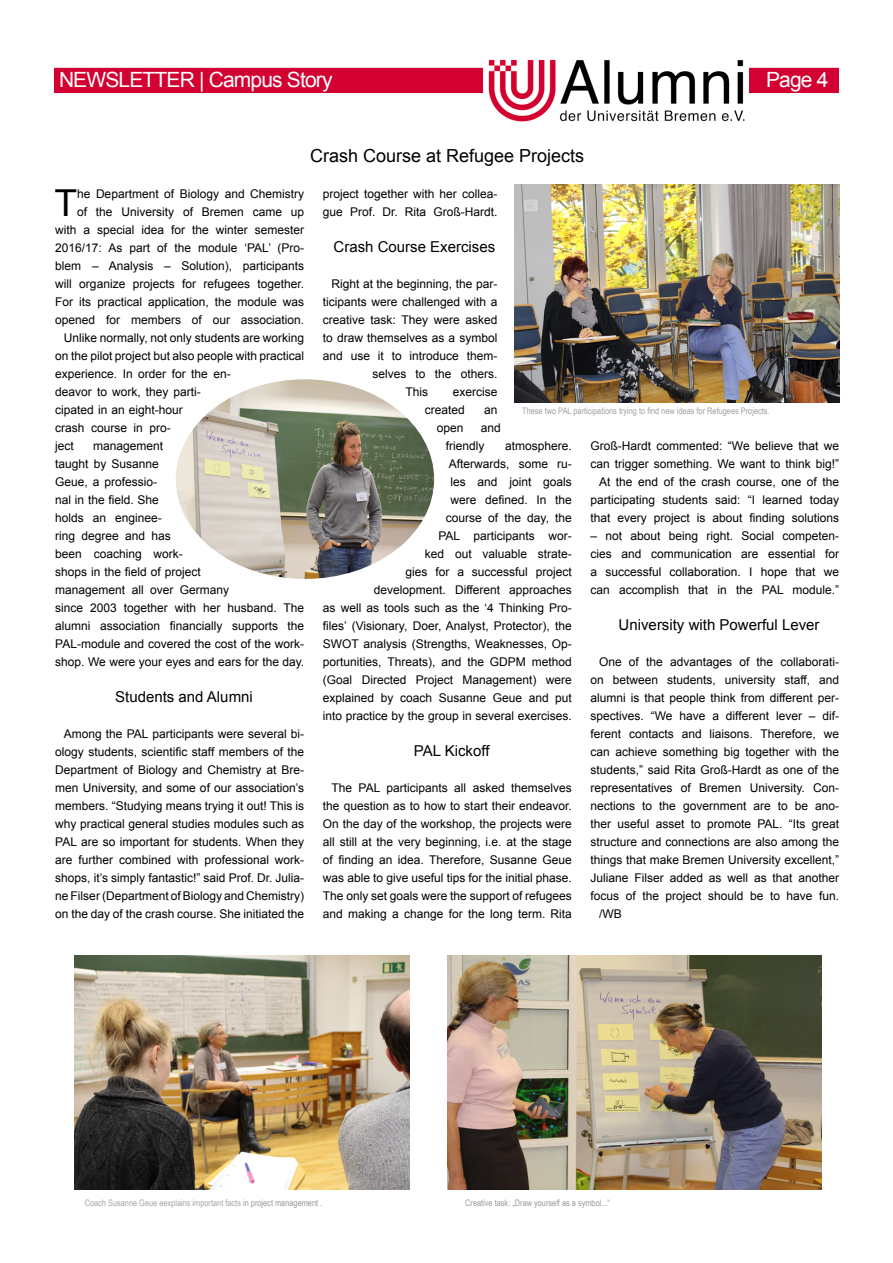
<style>
.page{position:relative;width:893px;height:1263px;background:#fff}
.page>*{position:absolute;margin:0;border:0;box-sizing:border-box;transform-origin:0 0}
.t1{font:37.2px "Arial";color:#000}
.t2{font:21px "Arial";letter-spacing:-.04em;color:#fff}
.t3{font:18px "Arial";color:#000}
.t4{font:15px "Arial";color:#000}
.t5{font:12px/18px "Arial";color:#000}
.t6{font:9px "Arial Narrow";color:#9ea0a2}
.t7{font:9px "Arial Narrow";color:#a5a6a8}
.t8{font:9px "Arial Narrow";color:#98999b}
.s1{color:#98999b}
</style>
<div class="page">
<div style="left:54px;top:68px;width:785px;height:25px;background:#d30032"></div>
<img style="left:485px;top:59px;width:264px;height:63px">
<img style="left:514px;top:184px;width:325px;height:219px">
<img style="left:75px;top:955px;width:334px;height:234px">
<img style="left:176px;top:379px;width:258px;height:200px">
<img style="left:448px;top:955px;width:373px;height:234px">
<h2 class="t2" style="left:59px;top:66px;width:275px">NEWSLETTER | Campus Story</h2>
<h2 class="t2" style="left:766px;top:66px;width:64px">Page 4</h2>
<h3 class="t3" style="left:310px;top:144px;width:276px">Crash Course at Refugee Projects</h3>
<h1 class="t1" style="left:54px;top:179px;width:24px">T</h1>
<p class="t5" style="left:77px;top:185px;width:229px">he Department of Biology and Chemistry</p>
<p class="t5" style="left:77px;top:203px;width:229px">of the University of Bremen came up</p>
<p class="t5" style="left:55px;top:221px;width:250px">with a special idea for the winter semester</p>
<p class="t5" style="left:55px;top:239px;width:250px">2016/17: As part of the module ‘PAL’ (Pro-</p>
<p class="t5" style="left:55px;top:257px;width:250px">blem – Analysis – Solution), participants</p>
<p class="t5" style="left:55px;top:275px;width:251px">will organize projects for refugees together.</p>
<p class="t5" style="left:55px;top:293px;width:250px">For its practical application, the module was</p>
<p class="t5" style="left:55px;top:311px;width:250px">opened for members of our association.</p>
<p class="t5" style="left:64px;top:329px;width:242px">Unlike normally, not only students are working</p>
<p class="t5" style="left:55px;top:347px;width:250px">on the pilot project but also people with practical</p>
<p class="t5" style="left:55px;top:365px;width:177px">experience. In order for the en-</p>
<p class="t5" style="left:55px;top:383px;width:147px">deavor to work, they parti-</p>
<p class="t5" style="left:55px;top:401px;width:129px">cipated in an eight-hour</p>
<p class="t5" style="left:55px;top:419px;width:117px">crash course in pro-</p>
<p class="t5" style="left:55px;top:437px;width:20px">ject</p>
<p class="t5" style="left:55px;top:437px;width:251px;text-indent:38px">management<br>taught by Susanne<br>Geue, a professio-<br>nal in the field. She<br>holds an enginee-<br>ring degree and has<br>been coaching work-<br>shops in the field of project<br>management all over Germany<br>since 2003 together with her husband. The alumni association financially supports the<br>PAL-module and covered the cost of the work&shy;shop. We were your eyes and ears for the day.</p>
<p class="t4" style="left:115px;top:687px;width:139px">Students and Alumni</p>
<p class="t5" style="left:55px;top:725px;width:251px;text-align:justify;text-indent:9px">Among the PAL participants were several bi&shy;ology students, scientific staff members of the Department of Biology and Chemistry at Bre&shy;men University, and some of our association’s members. “Studying means trying it out! This is why practical general studies modules such as PAL are so important for students. When they are further combined with professional work&shy;shops, it’s simply fantastic!” said Prof. Dr. Julia&shy;ne Filser (Department of Biology and Chemistry) on the day of the crash course. She initiated the</p>
<p class="t5" style="left:323px;top:185px;width:176px">project together with her collea&shy;gue Prof. Dr. Rita Groß-Hardt.</p>
<p class="t4" style="left:334px;top:237px;width:163px">Crash Course Exercises</p>
<p class="t5" style="left:331px;top:275px;width:167px">Right at the beginning, the par-</p>
<p class="t5" style="left:323px;top:293px;width:176px">ticipants were challenged with a</p>
<p class="t5" style="left:323px;top:311px;width:176px">creative task: They were asked</p>
<p class="t5" style="left:323px;top:329px;width:176px">to draw themselves as a symbol</p>
<p class="t5" style="left:323px;top:347px;width:176px">and use it to introduce them-</p>
<p class="t5" style="left:372px;top:365px;width:126px">selves to the others.</p>
<p class="t5" style="left:405px;top:383px;width:24px">This</p>
<p class="t5" style="left:425px;top:383px;width:74px;text-indent:28px">exercise created</p>
<p class="t5" style="left:484px;top:401px;width:15px">an</p>
<p class="t6" style="left:522px;top:404px;width:249px">These two PAL participations trying to find new ideas for Refugees Projects.</p>
<p class="t5" style="left:446px;top:419px;width:56px;text-indent:35px">and friendly</p>
<p class="t5" style="left:437px;top:419px;width:28px">open</p>
<p class="t5" style="left:323px;top:437px;width:250px;text-align:right">atmosphere.<br>Afterwards, some ru-<br>les and joint goals<br>were defined. In the<br>course of the day, the<br>PAL participants wor-<br>ked out valuable strate-<br>gies for a successful project<br>development. Different approaches<br>as well as tools such as the ‘4 Thinking Pro&shy;files’ (Visionary, Doer, Analyst, Protector), the<br>SWOT analysis (Strengths, Weaknesses, Op&shy;portunities, Threats), and the GDPM method (Goal Directed Project Management) were explained by coach Susanne Geue and put into practice by the group in several exercises.</p>
<p class="t4" style="left:414px;top:741px;width:77px">PAL Kickoff</p>
<p class="t5" style="left:323px;top:779px;width:250px;text-align:justify;text-indent:9px">The PAL participants all asked themselves the question as to how to start their endeavor.<br>On the day of the workshop, the projects were all still at the very beginning, i.e. at the stage of finding an idea. Therefore, Susanne Geue was able to give useful tips for the initial phase.<br>The only set goals were the support of refugees and making a change for the long term. Rita</p>
<p class="t5" style="left:590px;top:437px;width:250px;text-align:right">Groß-Hardt commented: “We believe that we can trigger something. We want to think big!” At the end of the crash course, one of the participating students said: “I learned today that every project is about finding solutions</p>
<p class="t5" style="left:590px;top:527px;width:250px;text-align:justify">– not about being right. Social competen&shy;cies and communication are essential for a successful collaboration. I hope that we can accomplish that in the PAL module.”</p>
<p class="t4" style="left:619px;top:615px;width:202px">University with Powerful Lever</p>
<p class="t5" style="left:599px;top:653px;width:242px">One of the advantages of the collaborati-</p>
<p class="t5" style="left:590px;top:671px;width:250px">on between students, university staff, and</p>
<p class="t5" style="left:590px;top:689px;width:250px">alumni is that people think from different per-</p>
<p class="t5" style="left:590px;top:707px;width:250px">spectives. “We have a different lever – dif-</p>
<p class="t5" style="left:590px;top:725px;width:250px">ferent contacts and liaisons. Therefore, we</p>
<p class="t5" style="left:590px;top:743px;width:250px">can achieve something big together with the</p>
<p class="t5" style="left:590px;top:761px;width:250px">students,” said Rita Groß-Hardt as one of the</p>
<p class="t5" style="left:590px;top:779px;width:250px">representatives of Bremen University. Con-</p>
<p class="t5" style="left:590px;top:797px;width:250px">nections to the government are to be ano-</p>
<p class="t5" style="left:590px;top:815px;width:250px">ther useful asset to promote PAL. “Its great</p>
<p class="t5" style="left:590px;top:833px;width:250px">structure and connections are also among the</p>
<p class="t5" style="left:590px;top:851px;width:250px">things that make Bremen University excellent,”</p>
<p class="t5" style="left:590px;top:869px;width:250px">Juliane Filser added as well as that another</p>
<p class="t5" style="left:590px;top:887px;width:250px">focus of the project should be to have fun.</p>
<p class="t5" style="left:599px;top:905px;width:24px">/WB</p>
<p class="t7" style="left:85px;top:1196px;width:239px">Coach Susanne Geue eexplains important facts <span class="s1">in project management .</span></p>
<p class="t8" style="left:465px;top:1196px;width:146px">Creative task: „Draw yourself as a symbol...“</p>
</div>
